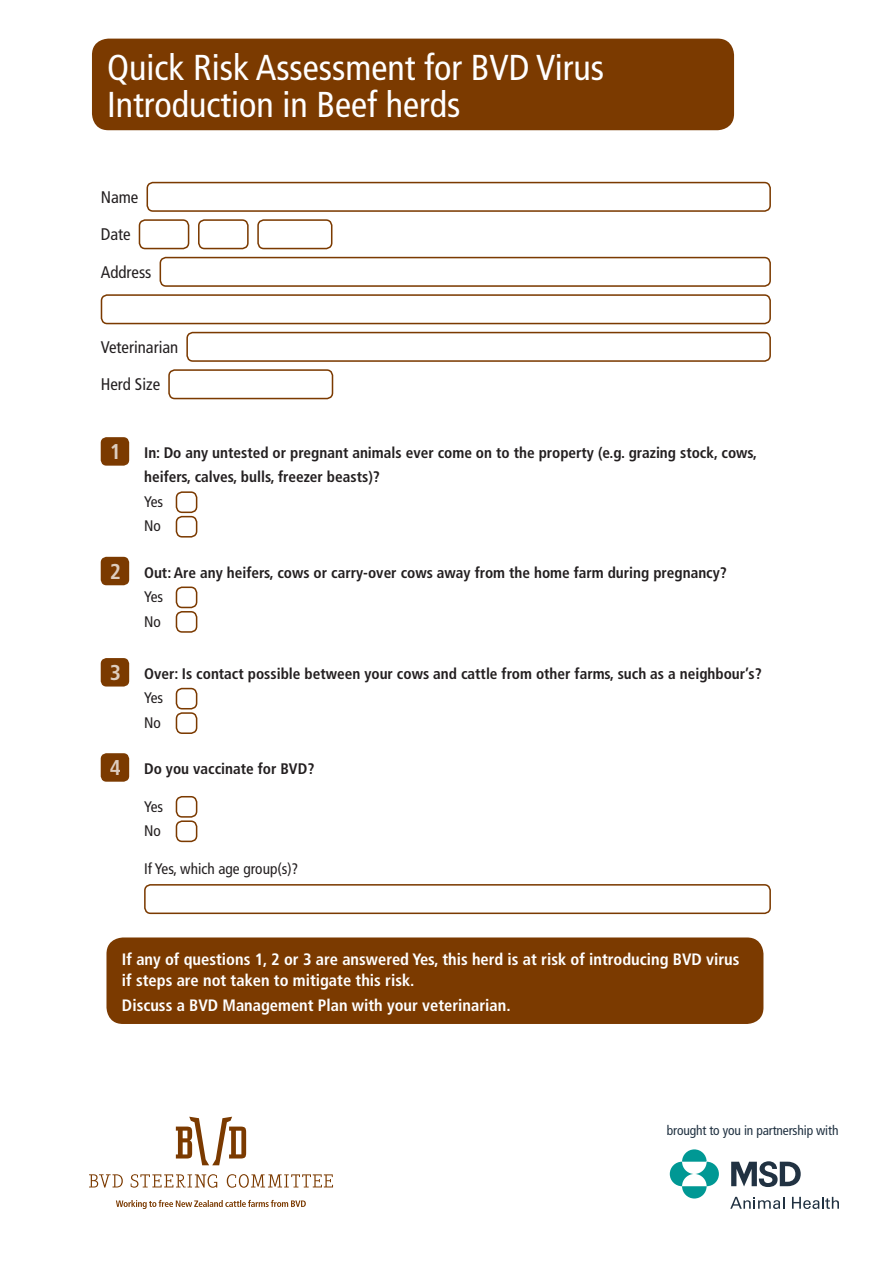
<style>
.page{position:relative;width:893px;height:1263px;background:#fff}
.page>*{position:absolute;margin:0;border:0;box-sizing:border-box;transform-origin:0 0}
.t1{font:condensed 36px/37.5px "Frutiger";color:#fff}
.t2{font:condensed 16.8px "Frutiger";color:#231f20}
.t3{font:700 condensed 16.5px/21px "Frutiger";color:#fff}
.t4{font:700 condensed 15.3px/24.5px "Frutiger";color:#231f20}
.t5{font:condensed 15.3px/24.5px "Frutiger";color:#231f20}
.t6{font:condensed 13.5px "Frutiger";letter-spacing:-.01em;color:#213242}
.s1{font-size:21.45px;color:#fff}
.s2{font-weight:400}
</style>
<div class="page">
<div style="left:105px;top:936px;width:660px;height:89px;background:#7b3a00;border-radius:18px"></div>
<div style="left:103px;top:934px;width:663px;height:93px;border:3px solid #fff;border-radius:18px"></div>
<div style="left:90px;top:37px;width:646px;height:95px;background:#7b3a00;border-radius:18px"></div>
<div style="left:89px;top:36px;width:648px;height:97px;border:3px solid #fff;border-radius:18px"></div>
<div style="left:147px;top:182px;width:624px;height:30px;border:2px solid #7b3a00;border-radius:6px"></div>
<div style="left:139px;top:219px;width:50px;height:30px;border:2px solid #7b3a00;border-radius:6px"></div>
<div style="left:198px;top:219px;width:51px;height:30px;border:2px solid #7b3a00;border-radius:6px"></div>
<div style="left:257px;top:219px;width:75px;height:30px;border:2px solid #7b3a00;border-radius:6px"></div>
<div style="left:160px;top:257px;width:611px;height:30px;border:2px solid #7b3a00;border-radius:6px"></div>
<div style="left:101px;top:294px;width:670px;height:30px;border:2px solid #7b3a00;border-radius:6px"></div>
<div style="left:186px;top:332px;width:585px;height:30px;border:2px solid #7b3a00;border-radius:6px"></div>
<div style="left:168px;top:369px;width:165px;height:30px;border:2px solid #7b3a00;border-radius:6px"></div>
<div style="left:101px;top:437px;width:28px;height:29px;background:#7b3a00;border-radius:6px"></div>
<div style="left:176px;top:491px;width:21px;height:22px;border:2px solid #7b3a00;border-radius:6px"></div>
<div style="left:176px;top:516px;width:21px;height:22px;border:2px solid #7b3a00;border-radius:6px"></div>
<div style="left:101px;top:557px;width:28px;height:28px;background:#7b3a00;border-radius:6px"></div>
<div style="left:176px;top:586px;width:21px;height:22px;border:2px solid #7b3a00;border-radius:6px"></div>
<div style="left:176px;top:611px;width:21px;height:22px;border:2px solid #7b3a00;border-radius:6px"></div>
<div style="left:101px;top:658px;width:28px;height:28px;background:#7b3a00;border-radius:6px"></div>
<div style="left:176px;top:688px;width:21px;height:21px;border:2px solid #7b3a00;border-radius:6px"></div>
<div style="left:176px;top:712px;width:21px;height:22px;border:2px solid #7b3a00;border-radius:6px"></div>
<div style="left:101px;top:753px;width:28px;height:29px;background:#7b3a00;border-radius:6px"></div>
<div style="left:176px;top:796px;width:21px;height:22px;border:2px solid #7b3a00;border-radius:6px"></div>
<div style="left:176px;top:820px;width:21px;height:22px;border:2px solid #7b3a00;border-radius:6px"></div>
<div style="left:144px;top:884px;width:627px;height:30px;border:2px solid #7b3a00;border-radius:6px"></div>
<svg style="left:116px;top:1200px;width:190px;height:9px"></svg>
<svg style="left:176px;top:1117px;width:70px;height:48px"></svg>
<svg style="left:131px;top:1174px;width:86px;height:14px"></svg>
<svg style="left:227px;top:1174px;width:106px;height:14px"></svg>
<svg style="left:89px;top:1174px;width:34px;height:14px"></svg>
<svg style="left:670px;top:1149px;width:49px;height:49px"></svg>
<svg style="left:731px;top:1161px;width:70px;height:26px"></svg>
<svg style="left:792px;top:1197px;width:47px;height:12px"></svg>
<svg style="left:730px;top:1197px;width:54px;height:12px"></svg>
<h1 class="t1" style="left:107px;top:49px;width:499px">Quick Risk Assessment for BVD Virus<br>Introduction in Beef herds</h1>
<p class="t2" style="left:101px;top:187px;width:39px">Name</p>
<p class="t2" style="left:101px;top:224px;width:31px">Date</p>
<p class="t2" style="left:101px;top:262px;width:52px">Address</p>
<p class="t2" style="left:101px;top:337px;width:79px">Veterinarian</p>
<p class="t2" style="left:101px;top:374px;width:61px">Herd Size</p>
<p class="t4" style="left:144px;top:440px;width:615px;text-indent:-35px"><span class="s1">1</span> In: Do any untested or pregnant animals ever come on to the property (e.g. grazing stock, cows, heifers, calves, bulls, freezer beasts)?</p>
<p class="t5" style="left:144px;top:489px;width:21px">Yes<br>No</p>
<p class="t4" style="left:144px;top:560px;width:584px;text-indent:-35px"><span class="s1">2</span> Out: Are any heifers, cows or carry-over cows away from the home farm during pregnancy?<br><span class="s2">Yes<br>No</span></p>
<p class="t4" style="left:144px;top:661px;width:619px;text-indent:-35px"><span class="s1">3</span> Over: Is contact possible between your cows and cattle from other farms, such as a neighbour’s?<br><span class="s2">Yes<br>No</span></p>
<p class="t4" style="left:109px;top:756px;width:207px"><span class="s1">4</span> Do you vaccinate for BVD?</p>
<p class="t5" style="left:144px;top:794px;width:21px">Yes<br>No</p>
<p class="t5" style="left:144px;top:856px;width:156px">If Yes, which age group(s)?</p>
<p class="t3" style="left:122px;top:948px;width:619px">If any of questions 1, 2 or 3 are answered Yes, this herd is at risk of introducing BVD virus if steps are not taken to mitigate this risk.</p>
<p class="t3" style="left:122px;top:995px;width:390px">Discuss a BVD Management Plan with your veterinarian.</p>
<p class="t6" style="left:667px;top:1123px;width:173px">brought to you in partnership with</p>
</div>
